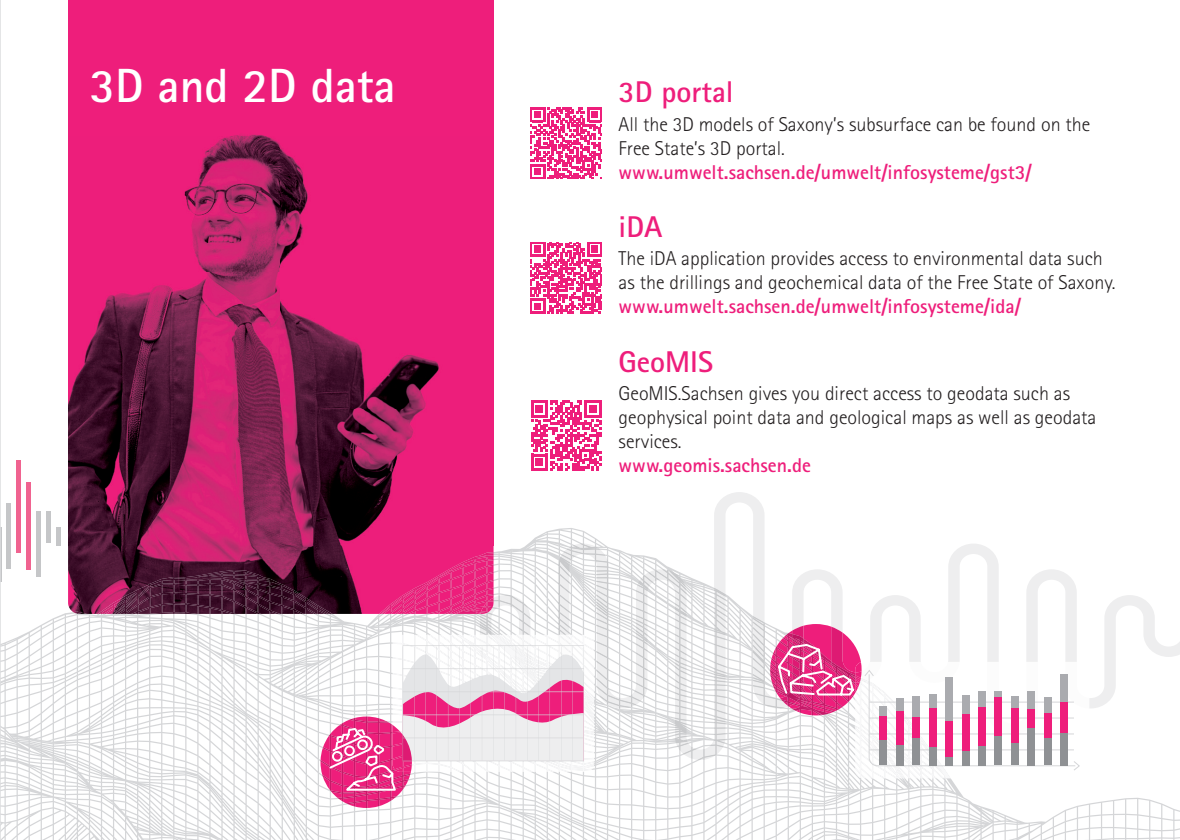
<style>
.page{position:relative;width:1180px;height:840px;background:#fff}
.page>*{position:absolute;margin:0;border:0;box-sizing:border-box;transform-origin:0 0}
.t1{font:700 48px "Rotis Sans Serif Pro";color:#fff}
.t2{font:700 30px "Rotis Sans Serif Pro";color:#ee1e7b}
.t3{font:300 20px/24px "Rotis Sans Serif Pro";color:#231f20}
.t4{font:700 20px "Rotis Sans Serif Pro";color:#ee1e7b}
</style>
<div class="page">
<svg style="left:1px;top:527px;width:1178px;height:312px"></svg>
<svg style="left:558px;top:492px;width:229px;height:51px"></svg>
<svg style="left:594px;top:708px;width:176px;height:51px"></svg>
<svg style="left:493px;top:543px;width:686px;height:165px"></svg>
<div style="left:6px;top:503px;width:5px;height:65px;background:#c5c6c8"></div>
<div style="left:16px;top:460px;width:5px;height:92px;background:#f06390"></div>
<div style="left:26px;top:481px;width:5px;height:88px;background:#f06390"></div>
<div style="left:36px;top:511px;width:5px;height:65px;background:#c5c6c8"></div>
<div style="left:46px;top:511px;width:5px;height:32px;background:#c5c6c8"></div>
<div style="left:56px;top:527px;width:5px;height:18px;background:#c5c6c8"></div>
<img style="left:68px;top:0;width:425px;height:613px">
<img style="left:161px;top:552px;width:332px;height:61px">
<svg style="left:530px;top:108px;width:71px;height:71px"></svg>
<svg style="left:530px;top:242px;width:71px;height:71px"></svg>
<svg style="left:531px;top:400px;width:70px;height:70px"></svg>
<svg style="left:770px;top:594px;width:319px;height:184px"></svg>
<svg style="left:320px;top:594px;width:274px;height:213px"></svg>
<hr style="left:0;top:0;width:1px;height:839px;background:#dcdddf">
<h1 class="t1" style="left:89px;top:55px;width:308px">3D and 2D data</h1>
<h2 class="t2" style="left:618px;top:73px;width:116px">3D portal</h2>
<p class="t3" style="left:618px;top:112px;width:473px">All the 3D models of Saxony’s subsurface can be found on the<br>Free State’s 3D portal.</p>
<p class="t4" style="left:618px;top:159px;width:414px">www.umwelt.sachsen.de/umwelt/infosysteme/gst3/</p>
<h2 class="t2" style="left:618px;top:208px;width:45px">iDA</h2>
<p class="t3" style="left:618px;top:247px;width:498px">The iDA application provides access to environmental data such as the drillings and geochemical data of the Free State of Saxony.</p>
<p class="t4" style="left:618px;top:294px;width:404px">www.umwelt.sachsen.de/umwelt/infosysteme/ida/</p>
<h2 class="t2" style="left:618px;top:342px;width:96px">GeoMIS</h2>
<p class="t3" style="left:618px;top:381px;width:479px">GeoMIS.Sachsen gives you direct access to geodata such as geophysical point data and geological maps as well as geodata services.</p>
<p class="t4" style="left:618px;top:452px;width:194px">www.geomis.sachsen.de</p>
</div>
